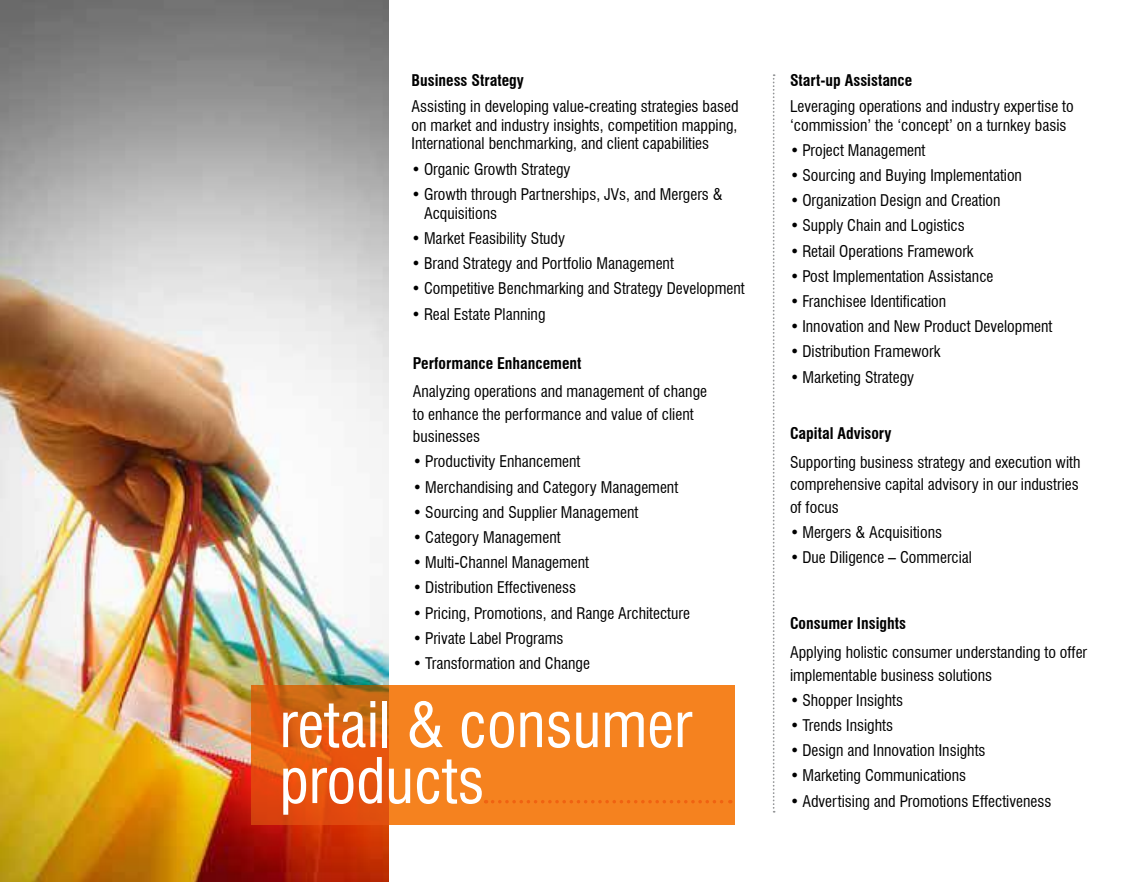
<style>
.page{position:relative;width:1134px;height:882px;background:#fff}
.page>*{position:absolute;margin:0;border:0;box-sizing:border-box;transform-origin:0 0}
.t1{font:condensed 61.25px/56px "Swiss 721 BT";color:#fff}
.t2{font:condensed 15.75px/22.4px "Swiss 721 BT";color:#000}
.t3{font:700 condensed 15.75px "Swiss 721 BT";color:#000}
</style>
<div class="page">
<img style="left:0;top:0;width:389px;height:882px">
<svg style="left:251px;top:685px;width:483px;height:140px;background:#ed761a"></svg>
<svg style="left:493px;top:800px;width:238px;height:3px"></svg>
<svg style="left:773px;top:74px;width:2px;height:739px"></svg>
<p class="t3" style="left:412px;top:71px;width:114px">Business Strategy</p>
<p class="t2" style="left:412px;top:96px;width:328px;line-height:18.9px;text-align:justify">Assisting in developing value-creating strategies based on market and industry insights, competition mapping, International benchmarking, and client capabilities</p>
<p class="t2" style="left:412px;top:158px;width:160px">• Organic Growth Strategy</p>
<p class="t2" style="left:424px;top:185px;width:300px;line-height:18.9px;text-indent:-12px">• Growth through Partnerships, JVs, and Mergers &amp;<br>Acquisitions</p>
<p class="t2" style="left:412px;top:227px;width:155px">• Market Feasibility Study</p>
<p class="t2" style="left:412px;top:252px;width:264px">• Brand Strategy and Portfolio Management</p>
<p class="t2" style="left:412px;top:277px;width:334px">• Competitive Benchmarking and Strategy Development</p>
<p class="t2" style="left:412px;top:303px;width:135px">• Real Estate Planning</p>
<p class="t3" style="left:413px;top:353px;width:170px">Performance Enhancement</p>
<p class="t2" style="left:413px;top:380px;width:296px">Analyzing operations and management of change to enhance the performance and value of client businesses</p>
<p class="t2" style="left:413px;top:450px;width:169px">• Productivity Enhancement</p>
<p class="t2" style="left:413px;top:476px;width:267px">• Merchandising and Category Management</p>
<p class="t2" style="left:413px;top:501px;width:227px">• Sourcing and Supplier Management</p>
<p class="t2" style="left:413px;top:526px;width:149px">• Category Management</p>
<p class="t2" style="left:413px;top:551px;width:178px">• Multi-Channel Management</p>
<p class="t2" style="left:413px;top:576px;width:165px">• Distribution Effectiveness</p>
<p class="t2" style="left:413px;top:602px;width:279px">• Pricing, Promotions, and Range Architecture</p>
<p class="t2" style="left:413px;top:627px;width:152px">• Private Label Programs</p>
<p class="t2" style="left:413px;top:652px;width:179px">• Transformation and Change</p>
<h1 class="t1" style="left:280px;top:697px;width:414px">retail &amp; consumer products</h1>
<p class="t3" style="left:790px;top:71px;width:124px">Start-up Assistance</p>
<p class="t2" style="left:790px;top:96px;width:285px;line-height:18.9px">Leveraging operations and industry expertise to ‘commission’ the ‘concept’ on a turnkey basis</p>
<p class="t2" style="left:790px;top:139px;width:137px">• Project Management</p>
<p class="t2" style="left:790px;top:164px;width:234px">• Sourcing and Buying Implementation</p>
<p class="t2" style="left:790px;top:189px;width:212px">• Organization Design and Creation</p>
<p class="t2" style="left:790px;top:214px;width:176px">• Supply Chain and Logistics</p>
<p class="t2" style="left:790px;top:240px;width:185px">• Retail Operations Framework</p>
<p class="t2" style="left:790px;top:265px;width:205px">• Post Implementation Assistance</p>
<p class="t2" style="left:790px;top:290px;width:158px">• Franchisee Identification</p>
<p class="t2" style="left:790px;top:315px;width:264px">• Innovation and New Product Development</p>
<p class="t2" style="left:790px;top:340px;width:152px">• Distribution Framework</p>
<p class="t2" style="left:790px;top:366px;width:126px">• Marketing Strategy</p>
<p class="t3" style="left:790px;top:424px;width:103px">Capital Advisory</p>
<p class="t2" style="left:790px;top:451px;width:292px;text-align:justify">Supporting business strategy and execution with comprehensive capital advisory in our industries of focus</p>
<p class="t2" style="left:790px;top:521px;width:154px">• Mergers &amp; Acquisitions</p>
<p class="t2" style="left:790px;top:546px;width:184px">• Due Diligence – Commercial</p>
<p class="t3" style="left:790px;top:614px;width:118px">Consumer Insights</p>
<p class="t2" style="left:790px;top:641px;width:299px">Applying holistic consumer understanding to offer implementable business solutions</p>
<p class="t2" style="left:790px;top:689px;width:115px">• Shopper Insights</p>
<p class="t2" style="left:790px;top:714px;width:104px">• Trends Insights</p>
<p class="t2" style="left:790px;top:739px;width:197px">• Design and Innovation Insights</p>
<p class="t2" style="left:790px;top:764px;width:178px">• Marketing Communications</p>
<p class="t2" style="left:790px;top:790px;width:263px">• Advertising and Promotions Effectiveness</p>
</div>
